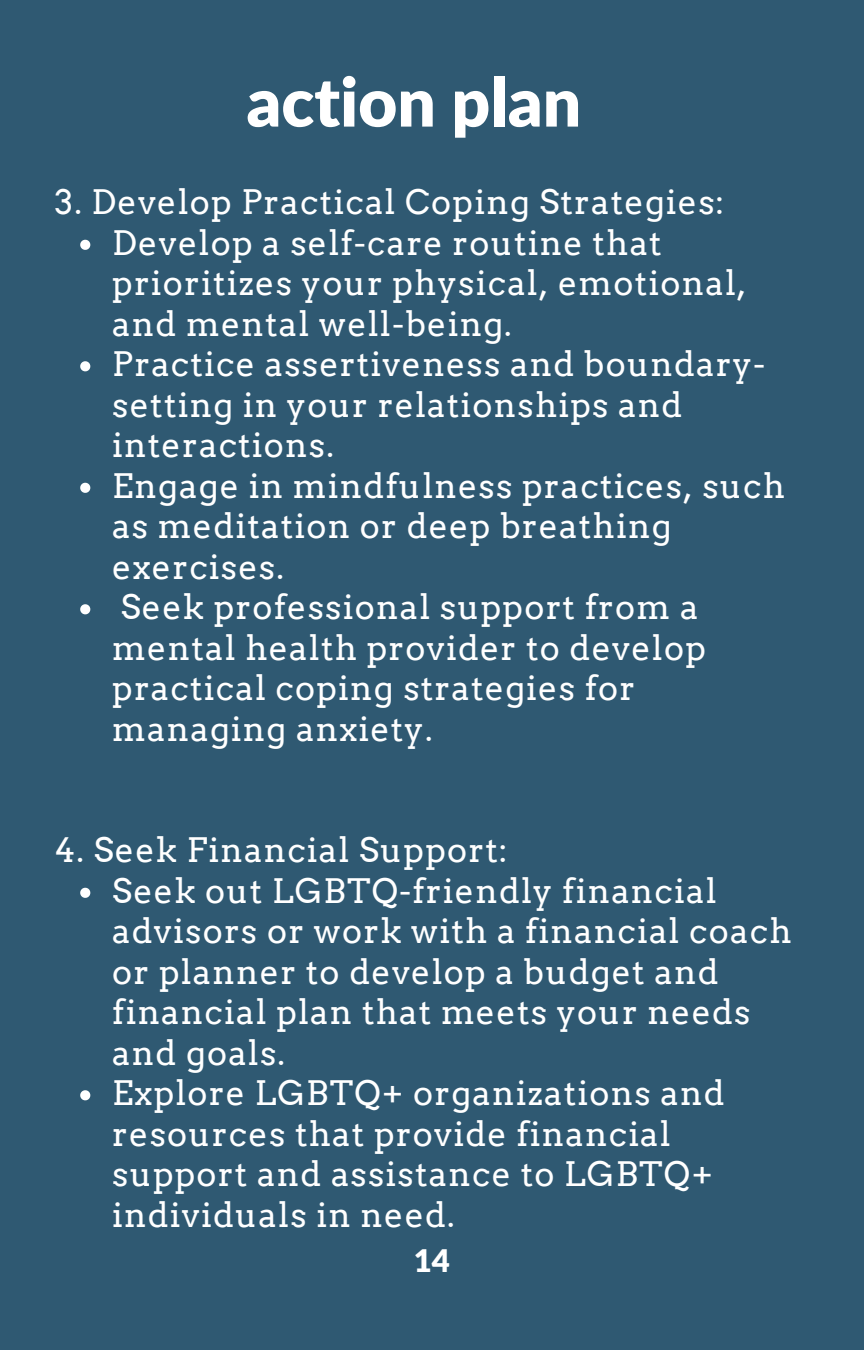
<style>
.page{position:relative;width:864px;height:1350px;background:#2f5972}
.page>*{position:absolute;margin:0;border:0;box-sizing:border-box;transform-origin:0 0}
.t1{font:900 67.5px "Lato Latin";color:#fff}
.t2{font:33.75px/40.5px "Arvo";letter-spacing:.035em;color:#fff}
.t3{font:900 31.28px "Lato Latin";color:#fff}
</style>
<div class="page">
<svg style="left:80px;top:240px;width:10px;height:10px"></svg>
<svg style="left:80px;top:361px;width:10px;height:10px"></svg>
<svg style="left:80px;top:483px;width:10px;height:10px"></svg>
<svg style="left:80px;top:604px;width:10px;height:10px"></svg>
<svg style="left:80px;top:888px;width:10px;height:10px"></svg>
<svg style="left:80px;top:1090px;width:10px;height:10px"></svg>
<p class="t1" style="left:246px;top:72px;width:336px">action plan</p>
<p class="t2" style="left:55px;top:182px;width:671px">3. Develop Practical Coping Strategies:</p>
<p class="t2" style="left:112px;top:223px;width:636px">Develop a self-care routine that prioritizes your physical, emotional, and mental well-being.</p>
<p class="t2" style="left:112px;top:344px;width:655px">Practice assertiveness and boundary&shy;setting in your relationships and interactions.</p>
<p class="t2" style="left:112px;top:466px;width:674px">Engage in mindfulness practices, such as meditation or deep breathing exercises.</p>
<p class="t2" style="left:112px;top:587px;width:595px">Seek professional support from a mental health provider to develop practical coping strategies for managing anxiety.</p>
<p class="t2" style="left:55px;top:830px;width:454px">4. Seek Financial Support:</p>
<p class="t2" style="left:112px;top:871px;width:681px">Seek out LGBTQ-friendly financial advisors or work with a financial coach or planner to develop a budget and financial plan that meets your needs and goals.</p>
<p class="t2" style="left:112px;top:1073px;width:614px">Explore LGBTQ+ organizations and resources that provide financial support and assistance to LGBTQ+ individuals in need.</p>
<p class="t3" style="left:414px;top:1247px;width:38px">14</p>
</div>
